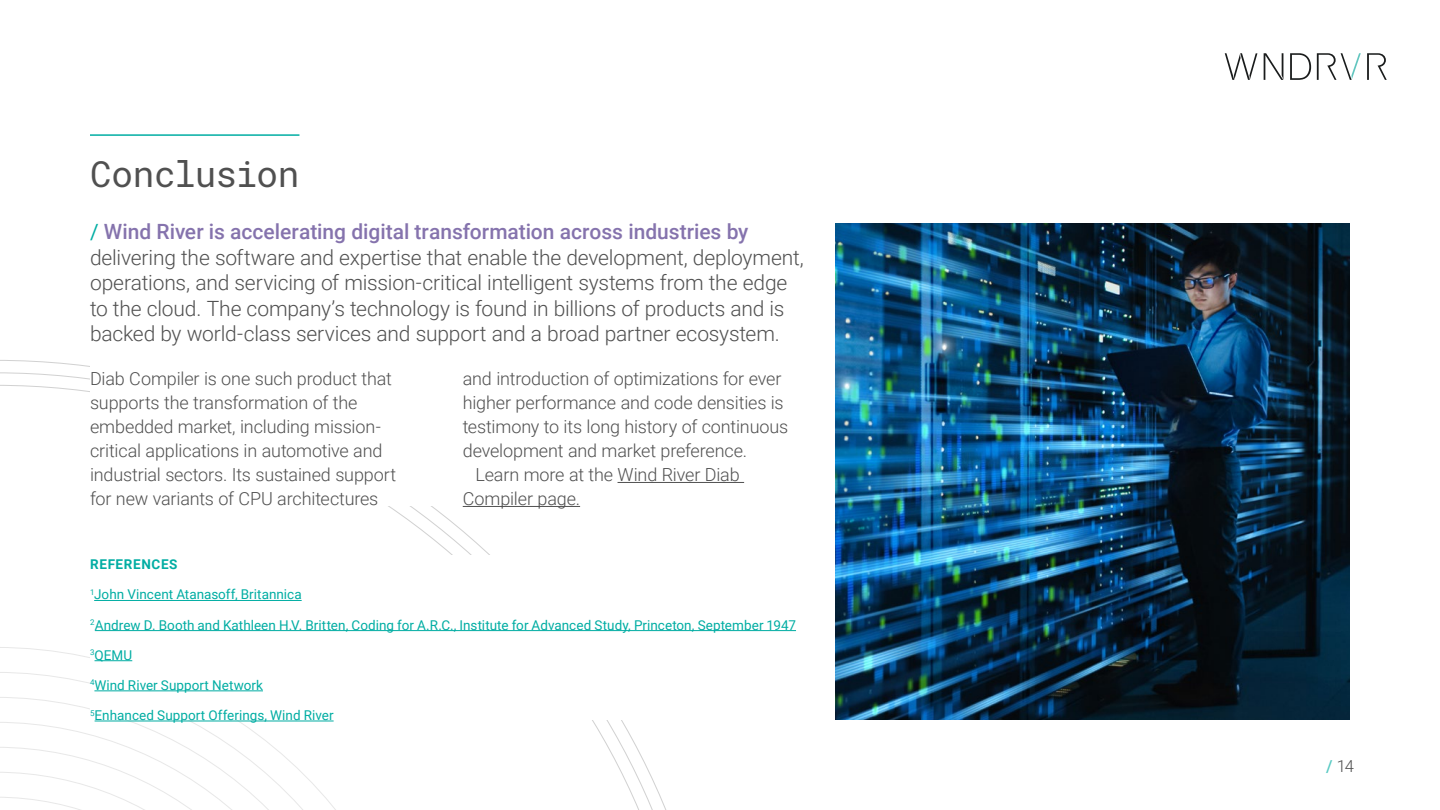
<style>
.page{position:relative;width:1440px;height:810px;background:#fff}
.page>*{position:absolute;margin:0;border:0;box-sizing:border-box;transform-origin:0 0}
.t1{font:36px "Roboto Mono";letter-spacing:-.02em;color:#505050}
.t2{font:300 21px/25.5px "Roboto";letter-spacing:-.01em;color:#505050}
.t3{font:300 18px/24px "Roboto";letter-spacing:-.01em;color:#505050}
.t4{font:300 16.5px "Roboto";color:#505050}
.t5{font:13.5px "Roboto";letter-spacing:.005em;color:#00ada3}
.t6{font:700 13.5px "Roboto";letter-spacing:.045em;color:#00ada3}
.s1{font-weight:400;color:#00ada3}
.s2{font-weight:500;color:#8573ad}
.s3{font-weight:500;color:#59cac3}
</style>
<div class="page">
<img style="left:836px;top:224px;width:514px;height:496px">
<svg style="left:0;top:647px;width:336px;height:163px"></svg>
<svg style="left:1264px;top:53px;width:19px;height:27px"></svg>
<svg style="left:1290px;top:53px;width:21px;height:27px"></svg>
<svg style="left:1367px;top:53px;width:20px;height:27px"></svg>
<svg style="left:1317px;top:53px;width:44px;height:27px"></svg>
<svg style="left:1225px;top:53px;width:32px;height:27px"></svg>
<hr style="left:90px;top:134px;width:209px;height:2px;background:#00ada3">
<hr style="left:618px;top:482px;width:126px;height:1px;background:#505050">
<hr style="left:463px;top:506px;width:117px;height:1px;background:#505050">
<div style="left:90px;top:555px;width:720px;height:165px;background:#fff"></div>
<hr style="left:94px;top:600px;width:208px;height:1px;background:#00ada3">
<hr style="left:95px;top:630px;width:701px;height:1px;background:#00ada3">
<hr style="left:95px;top:660px;width:37px;height:1px;background:#00ada3">
<hr style="left:94px;top:691px;width:169px;height:1px;background:#00ada3">
<hr style="left:95px;top:721px;width:239px;height:1px;background:#00ada3">
<h1 class="t1" style="left:90px;top:149px;width:211px">Conclusion</h1>
<p class="t2" style="left:90px;top:218px;width:715px"><span class="s1">/</span> <span class="s2">Wind River is accelerating digital transformation across industries by </span>delivering the software and expertise that enable the development, deployment, operations, and servicing of mission-critical intelligent systems from the edge to the cloud. The company’s technology is found in billions of products and is backed by world-class services and support and a broad partner ecosystem.</p>
<p class="t3" style="left:90px;top:366px;width:308px">Diab Compiler is one such product that supports the transformation of the embedded market, including mission&shy;critical applications in automotive and industrial sectors. Its sustained support for new variants of CPU architectures</p>
<p class="t3" style="left:463px;top:366px;width:320px">and introduction of optimizations for ever</p>
<p class="t3" style="left:463px;top:390px;width:322px">higher performance and code densities is</p>
<p class="t3" style="left:463px;top:414px;width:327px">testimony to its long history of continuous</p>
<p class="t3" style="left:463px;top:438px;width:286px">development and market preference.</p>
<p class="t3" style="left:476px;top:462px;width:266px">Learn more at the Wind River Diab</p>
<p class="t3" style="left:463px;top:486px;width:119px">Compiler page.</p>
<p class="t6" style="left:90px;top:555px;width:89px">REFERENCES</p>
<p class="t5" style="left:90px;top:585px;width:213px"><sup>1</sup>John Vincent Atanasoff, Britannica</p>
<p class="t5" style="left:90px;top:615px;width:708px"><sup>2</sup>Andrew D. Booth and Kathleen H.V. Britten, Coding for A.R.C., Institute for Advanced Study, Princeton, September 1947</p>
<p class="t5" style="left:90px;top:645px;width:44px"><sup>3</sup>QEMU</p>
<p class="t5" style="left:90px;top:676px;width:174px"><sup>4</sup>Wind River Support Network</p>
<p class="t5" style="left:90px;top:706px;width:245px"><sup>5</sup>Enhanced Support Offerings, Wind River</p>
<p class="t4" style="left:1326px;top:755px;width:29px"><span class="s3">/</span> 14</p>
</div>
